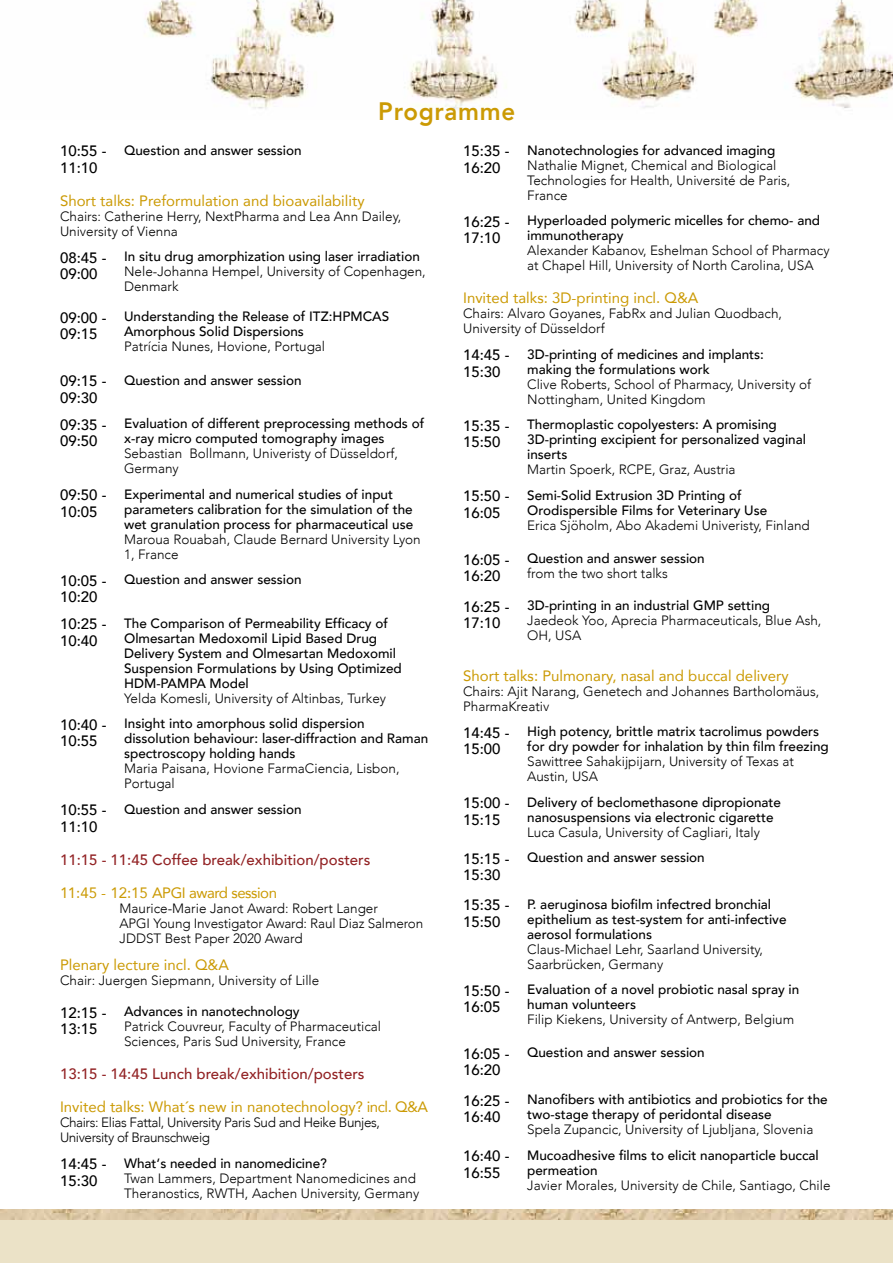
<style>
.page{position:relative;width:893px;height:1263px;background:#fff}
.page>*{position:absolute;margin:0;border:0;box-sizing:border-box;transform-origin:0 0}
.t1{font:800 25.2px "Avenir";letter-spacing:.03em;color:#cb9a04;scale:.95 1}
.t2{font:500 15px/16.5px "Avenir";color:#000}
.t3{font:15px "Avenir";color:#cb9a04}
.t4{font:500 15px "Avenir";color:#922224}
.t5{font:15px "Avenir";letter-spacing:-.03em;color:#cb9a04}
.t6{font:500 13.5px/15px "Avenir";color:#000}
.t7{font:300 13.5px/15px "Avenir";color:#000}
.t8{font:300 13.5px/15px "Avenir";letter-spacing:-.03em;color:#000}
</style>
<div class="page">
<div style="left:0;top:1219px;width:893px;height:44px;background:#ebe2c7"></div>
<img style="left:0;top:1209px;width:893px;height:10px">
<img style="left:146px;top:0;width:747px;height:110px">
<h1 class="t1" style="left:378px;top:91px;width:146px">Programme</h1>
<p class="t2" style="left:60px;top:142px;width:48px">10:55 -<br>11:10</p>
<p class="t6" style="left:124px;top:142px;width:179px">Question and answer session</p>
<p class="t3" style="left:60px;top:188px;width:306px">Short talks: Preformulation and bioavailability</p>
<p class="t7" style="left:60px;top:208px;width:343px">Chairs: Catherine Herry, NextPharma and Lea Ann Dailey,<br>University of Vienna</p>
<p class="t2" style="left:60px;top:248px;width:48px">08:45 -<br>09:00</p>
<p class="t6" style="left:124px;top:248px;width:297px">In situ drug amorphization using laser irradiation</p>
<p class="t7" style="left:124px;top:264px;width:303px">Nele-Johanna Hempel, University of Copenhagen,<br>Denmark</p>
<p class="t2" style="left:60px;top:308px;width:48px">09:00 -<br>09:15</p>
<p class="t6" style="left:124px;top:308px;width:267px">Understanding the Release of ITZ:HPMCAS<br>Amorphous Solid Dispersions</p>
<p class="t7" style="left:124px;top:339px;width:203px">Patrícia Nunes, Hovione, Portugal</p>
<p class="t2" style="left:60px;top:372px;width:48px">09:15 -<br>09:30</p>
<p class="t6" style="left:124px;top:372px;width:179px">Question and answer session</p>
<p class="t2" style="left:60px;top:416px;width:48px">09:35 -<br>09:50</p>
<p class="t6" style="left:124px;top:415px;width:302px">Evaluation of different preprocessing methods of x-ray micro computed tomography images</p>
<p class="t7" style="left:124px;top:446px;width:275px">Sebastian Bollmann, Univeristy of Düsseldorf,<br>Germany</p>
<p class="t2" style="left:60px;top:486px;width:48px">09:50 -<br>10:05</p>
<p class="t6" style="left:124px;top:486px;width:291px">Experimental and numerical studies of input parameters calibration for the simulation of the wet granulation process for pharmaceutical use</p>
<p class="t7" style="left:124px;top:532px;width:298px">Maroua Rouabah, Claude Bernard University Lyon<br>1, France</p>
<p class="t2" style="left:60px;top:572px;width:48px">10:05 -<br>10:20</p>
<p class="t6" style="left:124px;top:571px;width:179px">Question and answer session</p>
<p class="t2" style="left:60px;top:615px;width:48px">10:25 -<br>10:40</p>
<p class="t6" style="left:124px;top:615px;width:279px">The Comparison of Permeability Efficacy of Olmesartan Medoxomil Lipid Based Drug Delivery System and Olmesartan Medoxomil Suspension Formulations by Using Optimized HDM-PAMPA Model</p>
<p class="t7" style="left:124px;top:691px;width:264px">Yelda Komesli, University of Altinbas, Turkey</p>
<p class="t2" style="left:60px;top:716px;width:48px">10:40 -<br>10:55</p>
<p class="t6" style="left:124px;top:715px;width:306px">Insight into amorphous solid dispersion dissolution behaviour: laser-diffraction and Raman spectroscopy holding hands</p>
<p class="t7" style="left:124px;top:761px;width:277px">Maria Paisana, Hovione FarmaCiencia, Lisbon,<br>Portugal</p>
<p class="t2" style="left:60px;top:801px;width:48px">10:55 -<br>11:10</p>
<p class="t6" style="left:124px;top:801px;width:179px">Question and answer session</p>
<p class="t4" style="left:60px;top:847px;width:312px">11:15 - 11:45 Coffee break/exhibition/posters</p>
<p class="t5" style="left:60px;top:881px;width:219px">11:45 - 12:15 APGI award session</p>
<p class="t7" style="left:120px;top:901px;width:305px">Maurice-Marie Janot Award: Robert Langer<br>APGI Young Investigator Award: Raul Diaz Salmeron<br>JDDST Best Paper 2020 Award</p>
<p class="t3" style="left:60px;top:953px;width:170px">Plenary lecture incl. Q&amp;A</p>
<p class="t7" style="left:60px;top:973px;width:261px">Chair: Juergen Siepmann, University of Lille</p>
<p class="t2" style="left:60px;top:1004px;width:48px">12:15 -<br>13:15</p>
<p class="t6" style="left:124px;top:1003px;width:177px">Advances in nanotechnology</p>
<p class="t7" style="left:124px;top:1019px;width:259px">Patrick Couvreur, Faculty of Pharmaceutical<br>Sciences, Paris Sud University, France</p>
<p class="t4" style="left:60px;top:1061px;width:306px">13:15 - 14:45 Lunch break/exhibition/posters</p>
<p class="t3" style="left:60px;top:1095px;width:370px">Invited talks: What´s new in nanotechnology? incl. Q&amp;A</p>
<p class="t8" style="left:60px;top:1115px;width:321px">Chairs: Elias Fattal, University Paris Sud and Heike Bunjes,<br>University of Braunschweig</p>
<p class="t2" style="left:60px;top:1155px;width:48px">14:45 -<br>15:30</p>
<p class="t6" style="left:124px;top:1155px;width:204px">What‘s needed in nanomedicine?</p>
<p class="t7" style="left:124px;top:1171px;width:297px">Twan Lammers, Department Nanomedicines and<br>Theranostics, RWTH, Aachen University, Germany</p>
<p class="t2" style="left:463px;top:142px;width:48px">15:35 -<br>16:20</p>
<p class="t6" style="left:527px;top:142px;width:250px">Nanotechnologies for advanced imaging</p>
<p class="t7" style="left:527px;top:157px;width:265px">Nathalie Mignet, Chemical and Biological<br>Technologies for Health, Université de Paris,<br>France</p>
<p class="t2" style="left:463px;top:212px;width:48px">16:25 -<br>17:10</p>
<p class="t6" style="left:527px;top:212px;width:294px">Hyperloaded polymeric micelles for chemo- and immunotherapy</p>
<p class="t7" style="left:527px;top:243px;width:304px">Alexander Kabanov, Eshelman School of Pharmacy at Chapel Hill, University of North Carolina, USA</p>
<p class="t3" style="left:463px;top:286px;width:237px">Invited talks: 3D-printing incl. Q&amp;A</p>
<p class="t7" style="left:463px;top:306px;width:320px">Chairs: Alvaro Goyanes, FabRx and Julian Quodbach,<br>University of Düsseldorf</p>
<p class="t2" style="left:463px;top:346px;width:48px">14:45 -<br>15:30</p>
<p class="t6" style="left:527px;top:346px;width:238px">3D-printing of medicines and implants: making the formulations work</p>
<p class="t7" style="left:527px;top:376px;width:285px">Clive Roberts, School of Pharmacy, University of<br>Nottingham, United Kingdom</p>
<p class="t2" style="left:463px;top:416px;width:48px">15:35 -<br>15:50</p>
<p class="t6" style="left:527px;top:416px;width:280px">Thermoplastic copolyesters: A promising<br>3D-printing excipient for personalized vaginal inserts</p>
<p class="t7" style="left:527px;top:462px;width:210px">Martin Spoerk, RCPE, Graz, Austria</p>
<p class="t2" style="left:463px;top:487px;width:48px">15:50 -<br>16:05</p>
<p class="t6" style="left:527px;top:487px;width:241px">Semi-Solid Extrusion 3D Printing of<br>Orodispersible Films for Veterinary Use</p>
<p class="t7" style="left:527px;top:517px;width:284px">Erica Sjöholm, Abo Akademi Univeristy, Finland</p>
<p class="t2" style="left:463px;top:551px;width:48px">16:05 -<br>16:20</p>
<p class="t6" style="left:527px;top:550px;width:179px">Question and answer session</p>
<p class="t7" style="left:527px;top:566px;width:142px">from the two short talks</p>
<p class="t2" style="left:463px;top:597px;width:48px">16:25 -<br>17:10</p>
<p class="t6" style="left:527px;top:597px;width:244px">3D-printing in an industrial GMP setting</p>
<p class="t7" style="left:527px;top:613px;width:296px">Jaedeok Yoo, Aprecia Pharmaceuticals, Blue Ash,<br>OH, USA</p>
<p class="t3" style="left:463px;top:663px;width:327px">Short talks: Pulmonary, nasal and buccal delivery</p>
<p class="t7" style="left:463px;top:683px;width:358px">Chairs: Ajit Narang, Genetech and Johannes Bartholomäus,<br>PharmaKreativ</p>
<p class="t2" style="left:463px;top:723px;width:48px">14:45 -<br>15:00</p>
<p class="t6" style="left:527px;top:723px;width:303px">High potency, brittle matrix tacrolimus powders for dry powder for inhalation by thin film freezing</p>
<p class="t7" style="left:527px;top:754px;width:268px">Sawittree Sahakijpijarn, University of Texas at<br>Austin, USA</p>
<p class="t2" style="left:463px;top:794px;width:48px">15:00 -<br>15:15</p>
<p class="t6" style="left:527px;top:794px;width:255px">Delivery of beclomethasone dipropionate nanosuspensions via electronic cigarette</p>
<p class="t7" style="left:527px;top:824px;width:234px">Luca Casula, University of Cagliari, Italy</p>
<p class="t2" style="left:463px;top:849px;width:48px">15:15 -<br>15:30</p>
<p class="t6" style="left:527px;top:849px;width:179px">Question and answer session</p>
<p class="t2" style="left:463px;top:896px;width:48px">15:35 -<br>15:50</p>
<p class="t6" style="left:527px;top:896px;width:261px">P. aeruginosa biofilm infectred bronchial epithelium as test-system for anti-infective aerosol formulations</p>
<p class="t7" style="left:527px;top:942px;width:237px">Claus-Michael Lehr, Saarland University,<br>Saarbrücken, Germany</p>
<p class="t2" style="left:463px;top:982px;width:48px">15:50 -<br>16:05</p>
<p class="t6" style="left:527px;top:981px;width:274px">Evaluation of a novel probiotic nasal spray in human volunteers</p>
<p class="t7" style="left:527px;top:1012px;width:269px">Filip Kiekens, University of Antwerp, Belgium</p>
<p class="t2" style="left:463px;top:1045px;width:48px">16:05 -<br>16:20</p>
<p class="t6" style="left:527px;top:1044px;width:179px">Question and answer session</p>
<p class="t2" style="left:463px;top:1091px;width:48px">16:25 -<br>16:40</p>
<p class="t6" style="left:527px;top:1091px;width:302px">Nanofibers with antibiotics and probiotics for the two-stage therapy of peridontal disease</p>
<p class="t7" style="left:527px;top:1122px;width:288px">Spela Zupancic, University of Ljubljana, Slovenia</p>
<p class="t2" style="left:463px;top:1147px;width:48px">16:40 -<br>16:55</p>
<p class="t6" style="left:527px;top:1147px;width:293px">Mucoadhesive films to elicit nanoparticle buccal permeation</p>
<p class="t7" style="left:527px;top:1177px;width:305px">Javier Morales, University de Chile, Santiago, Chile</p>
</div>
